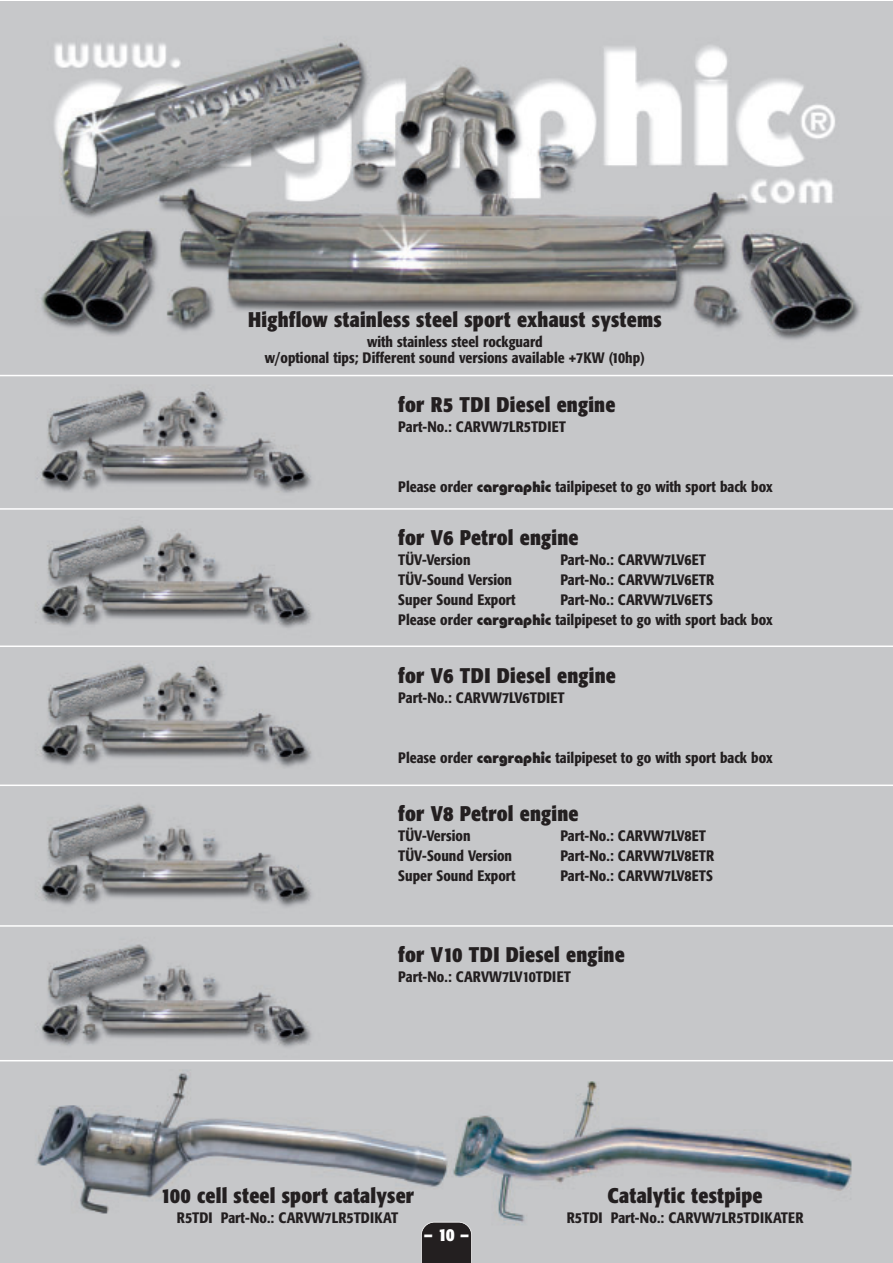
<style>
.page{position:relative;width:893px;height:1263px;background:#fff}
.page>*{position:absolute;margin:0;border:0;box-sizing:border-box;transform-origin:0 0}
.t1{font:700 21px "Formata Condensed BQ";letter-spacing:.01em;color:#231f20}
.t2{font:700 18px "Formata Condensed BQ";color:#fff}
.t3{font:500 15px/15.8px "Formata Condensed BQ";color:#231f20;text-align:center}
.s1{font-family:"Bauhaus";font-weight:800}
</style>
<div class="page">
<img style="left:0;top:1px;width:892px;height:1262px">
<svg style="left:421px;top:1222px;width:51px;height:41px;background:#322e2f"></svg>
<hr style="left:0;top:1060px;width:892px;height:1px;background:#fff">
<hr style="left:0;top:925px;width:892px;height:2px;background:#fff">
<hr style="left:0;top:784px;width:892px;height:2px;background:#fff">
<hr style="left:0;top:645px;width:892px;height:2px;background:#fff">
<hr style="left:0;top:508px;width:892px;height:2px;background:#fff">
<hr style="left:0;top:375px;width:892px;height:1px;background:#fff">
<h1 class="t1" style="left:248px;top:311px;width:415px">Highflow stainless steel sport exhaust systems</h1>
<p class="t3" style="left:265px;top:335px;width:381px">with stainless steel rockguard<br>w/optional tips; Different sound versions available +7KW (10hp)</p>
<h1 class="t1" style="left:398px;top:396px;width:219px">for R5 TDI Diesel engine</h1>
<p class="t3" style="left:398px;top:420px;width:169px">Part-No.: CARVW7LR5TDIET</p>
<p class="t3" style="left:398px;top:480px;width:376px">Please order <span class="s1">cargraphic</span> tailpipeset to go with sport back box</p>
<h1 class="t1" style="left:398px;top:529px;width:182px">for V6 Petrol engine</h1>
<p class="t3" style="left:398px;top:553px;width:74px">TÜV-Version</p>
<p class="t3" style="left:560px;top:553px;width:147px">Part-No.: CARVW7LV6ET</p>
<p class="t3" style="left:398px;top:573px;width:115px">TÜV-Sound Version</p>
<p class="t3" style="left:560px;top:573px;width:155px">Part-No.: CARVW7LV6ETR</p>
<p class="t3" style="left:398px;top:593px;width:119px">Super Sound Export</p>
<p class="t3" style="left:398px;top:591px;width:376px;line-height:20px;text-align:left;text-indent:162px">Part-No.: CARVW7LV6ETS<br>Please order <span class="s1">cargraphic</span> tailpipeset to go with sport back box</p>
<h1 class="t1" style="left:398px;top:667px;width:219px">for V6 TDI Diesel engine</h1>
<p class="t3" style="left:398px;top:691px;width:168px">Part-No.: CARVW7LV6TDIET</p>
<p class="t3" style="left:398px;top:751px;width:376px">Please order <span class="s1">cargraphic</span> tailpipeset to go with sport back box</p>
<h1 class="t1" style="left:398px;top:805px;width:182px">for V8 Petrol engine</h1>
<p class="t3" style="left:398px;top:829px;width:74px">TÜV-Version</p>
<p class="t3" style="left:560px;top:829px;width:147px">Part-No.: CARVW7LV8ET</p>
<p class="t3" style="left:398px;top:849px;width:115px">TÜV-Sound Version</p>
<p class="t3" style="left:560px;top:849px;width:155px">Part-No.: CARVW7LV8ETR</p>
<p class="t3" style="left:398px;top:869px;width:119px">Super Sound Export</p>
<p class="t3" style="left:560px;top:869px;width:154px">Part-No.: CARVW7LV8ETS</p>
<h1 class="t1" style="left:398px;top:947px;width:228px">for V10 TDI Diesel engine</h1>
<p class="t3" style="left:398px;top:971px;width:174px">Part-No.: CARVW7LV10TDIET</p>
<h1 class="t1" style="left:161px;top:1187px;width:255px">100 cell steel sport catalyser</h1>
<p class="t3" style="left:177px;top:1211px;width:223px">R5TDI Part-No.: CARVW7LR5TDIKAT</p>
<p class="t2" style="left:424px;top:1227px;width:47px">– 10 –</p>
<h1 class="t1" style="left:608px;top:1187px;width:157px">Catalytic testpipe</h1>
<p class="t3" style="left:567px;top:1211px;width:238px">R5TDI Part-No.: CARVW7LR5TDIKATER</p>
</div>
